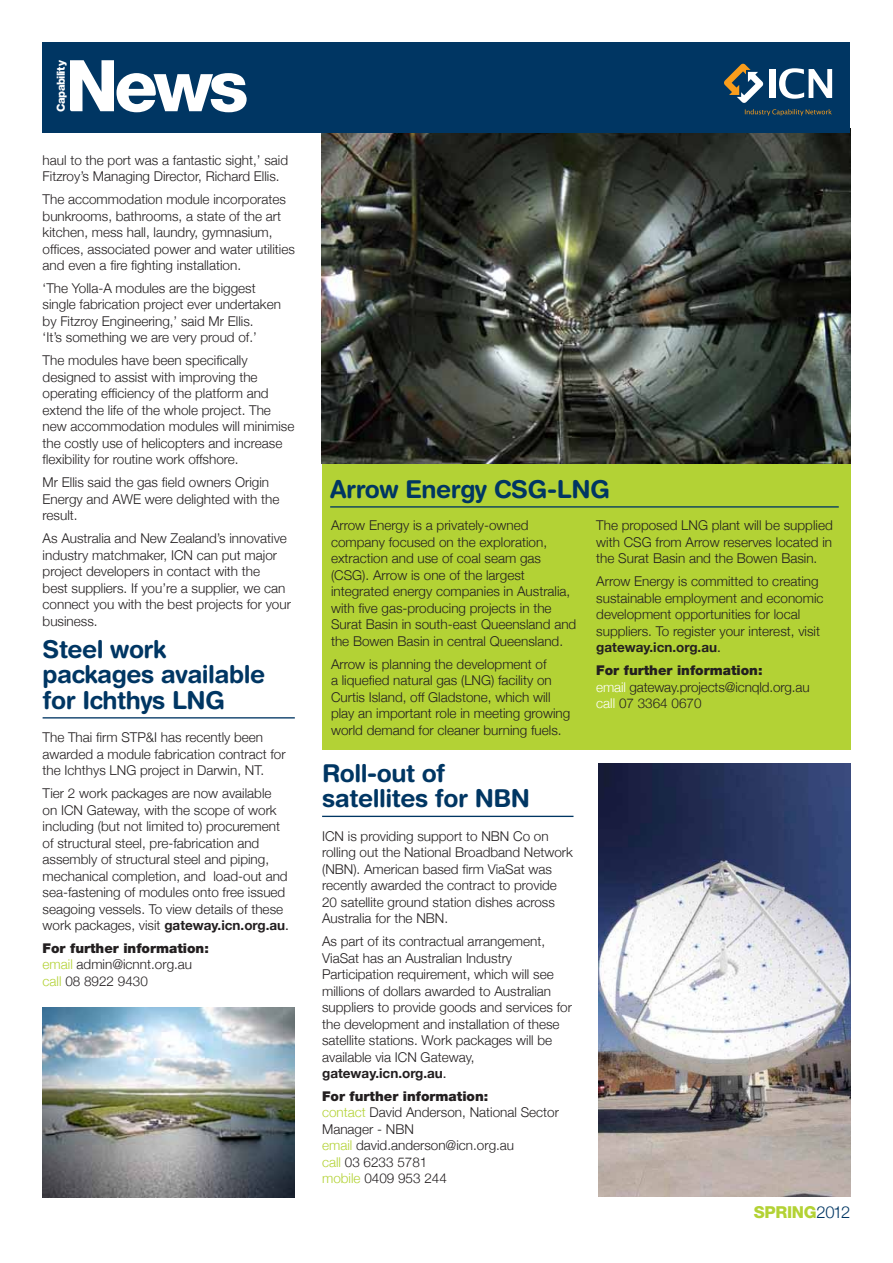
<style>
.page{position:relative;width:893px;height:1263px;background:#fff}
.page>*{position:absolute;margin:0;border:0;box-sizing:border-box;transform-origin:0 0}
.t1{font:700 24.75px/25.5px "Helvetica Rounded";letter-spacing:-.02em;color:#003663}
.t2{font:800 16.5px "Helvetica Neue";letter-spacing:-.02em;color:#b3d235}
.t3{font:300 13.5px/16.5px "Helvetica Neue";color:#231f20}
.t4{font:800 11.1px "Helvetica Neue";letter-spacing:-.04em;color:#fff}
.s1{font-weight:700}
.s2{font-weight:400}
.s3{font-weight:900}
.s4{color:#b3d235}
.s5{color:#fff}
.s6{font-weight:300;color:#003663}
</style>
<div class="page">
<div style="left:322px;top:458px;width:528px;height:291px;background:#b3d235"></div>
<img style="left:322px;top:133px;width:528px;height:330px">
<div style="left:43px;top:43px;width:807px;height:90px;background:#003663"></div>
<hr style="left:43px;top:717px;width:252px;height:1px;background:#003663">
<div style="left:769px;top:69px;width:6px;height:29px;background:#fff"></div>
<svg style="left:779px;top:68px;width:53px;height:31px"></svg>
<svg style="left:724px;top:64px;width:39px;height:39px"></svg>
<svg style="left:745px;top:109px;width:87px;height:7px"></svg>
<svg style="left:70px;top:60px;width:177px;height:52px"></svg>
<img style="left:43px;top:1008px;width:252px;height:189px">
<hr style="left:322px;top:816px;width:251px;height:1px;background:#003663">
<hr style="left:330px;top:506px;width:509px;height:2px;background:#003663">
<img style="left:598px;top:763px;width:252px;height:433px">
<p class="t4" style="left:54px;top:112px;width:53px;rotate:-90deg">Capability</p>
<p class="t3" style="left:43px;top:151px;width:247px">haul to the port was a fantastic sight,’ said<br>Fitzroy’s Managing Director, Richard Ellis.</p>
<p class="t3" style="left:43px;top:190px;width:254px">The accommodation module incorporates bunkrooms, bathrooms, a state of the art kitchen, mess hall, laundry, gymnasium, offices, associated power and water utilities and even a fire fighting installation.</p>
<p class="t3" style="left:43px;top:279px;width:240px">‘The Yolla-A modules are the biggest single fabrication project ever undertaken by Fitzroy Engineering,’ said Mr Ellis.<br>‘It’s something we are very proud of.’</p>
<p class="t3" style="left:43px;top:352px;width:253px">The modules have been specifically designed to assist with improving the operating efficiency of the platform and extend the life of the whole project. The new accommodation modules will minimise the costly use of helicopters and increase flexibility for routine work offshore.</p>
<p class="t3" style="left:43px;top:473px;width:238px">Mr Ellis said the gas field owners Origin<br>Energy and AWE were delighted with the result.</p>
<p class="t3" style="left:43px;top:529px;width:250px">As Australia and New Zealand’s innovative industry matchmaker, ICN can put major project developers in contact with the<br>best suppliers. If you’re a supplier, we can connect you with the best projects for your business.</p>
<h1 class="t1" style="left:43px;top:636px;width:224px">Steel work packages available for Ichthys LNG</h1>
<p class="t3" style="left:43px;top:728px;width:245px">The Thai firm STP&amp;I has recently been awarded a module fabrication contract for the Ichthys LNG project in Darwin, NT.</p>
<p class="t3" style="left:43px;top:784px;width:248px">Tier 2 work packages are now available on ICN Gateway, with the scope of work including (but not limited to) procurement of structural steel, pre-fabrication and assembly of structural steel and piping, mechanical completion, and load-out and sea-fastening of modules onto free issued seagoing vessels. To view details of these work packages, visit <span class="s1">gateway.icn.org.au</span><span class="s2">.</span></p>
<p class="t3" style="left:43px;top:939px;width:168px"><span class="s3">For further information: </span><span class="s4">email</span> admin@icnnt.org.au <span class="s4">call</span> 08 8922 9430</p>
<h1 class="t1" style="left:330px;top:476px;width:281px">Arrow Energy CSG-LNG</h1>
<p class="t3" style="left:331px;top:517px;width:247px">Arrow Energy is a privately-owned company focused on the exploration, extraction and use of coal seam gas (CSG). Arrow is one of the largest integrated energy companies in Australia, with five gas-producing projects in the Surat Basin in south-east Queensland and the Bowen Basin in central Queensland.</p>
<p class="t3" style="left:331px;top:655px;width:241px">Arrow is planning the development of<br>a liquefied natural gas (LNG) facility on Curtis Island, off Gladstone, which will play an important role in meeting growing world demand for cleaner burning fuels.</p>
<h1 class="t1" style="left:322px;top:760px;width:209px">Roll-out of satellites for NBN</h1>
<p class="t3" style="left:322px;top:827px;width:252px">ICN is providing support to NBN Co on rolling out the National Broadband Network (NBN). American based firm ViaSat was recently awarded the contract to provide 20 satellite ground station dishes across Australia for the NBN.</p>
<p class="t3" style="left:322px;top:932px;width:251px">As part of its contractual arrangement, ViaSat has an Australian Industry Participation requirement, which will see millions of dollars awarded to Australian suppliers to provide goods and services for the development and installation of these satellite stations. Work packages will be available via ICN Gateway, <span class="s1">gateway.icn.org.au</span><span class="s2">.</span></p>
<p class="t3" style="left:322px;top:1087px;width:238px"><span class="s3">For further information:<br></span><span class="s4">contact</span> David Anderson, National Sector<br>Manager - NBN<br><span class="s4">email</span> david.anderson@icn.org.au<br><span class="s4">call</span> 03 6233 5781<br><span class="s4">mobile</span> 0409 953 244</p>
<p class="t3" style="left:596px;top:517px;width:238px;text-align:justify">The proposed LNG plant will be supplied with CSG from Arrow reserves located in the Surat Basin and the Bowen Basin.</p>
<p class="t3" style="left:596px;top:572px;width:229px">Arrow Energy is committed to creating sustainable employment and economic development opportunities for local suppliers. To register your interest, visit <span class="s1">gateway.icn.org.au</span><span class="s2">.</span></p>
<p class="t3" style="left:596px;top:661px;width:215px"><span class="s3">For further information:<br></span><span class="s5">email</span> gateway.projects@icnqld.org.au <span class="s5">call</span> 07 3364 0670</p>
<p class="t2" style="left:754px;top:1202px;width:98px">SPRING<span class="s6">2012</span></p>
</div>
